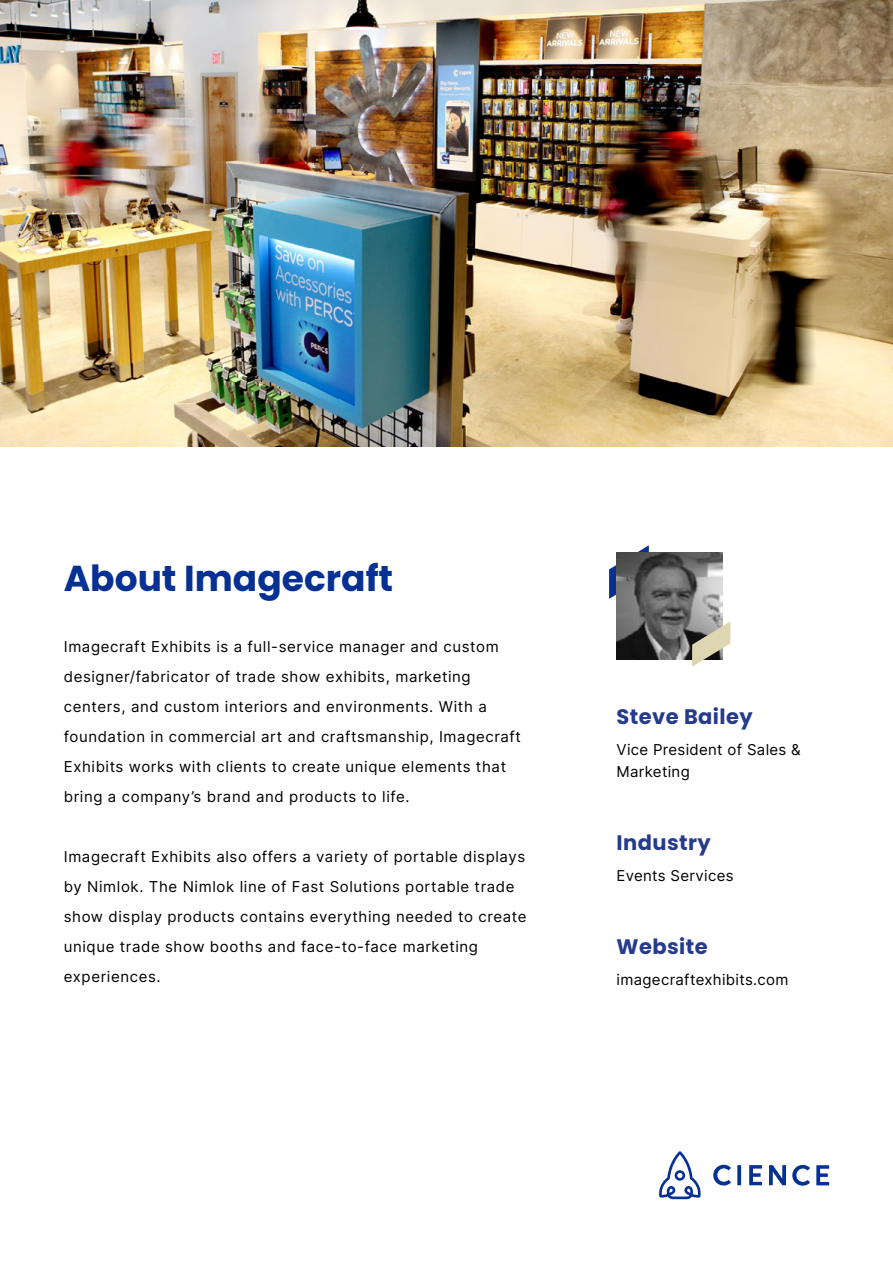
<style>
.page{position:relative;width:893px;height:1263px;background:#fff}
.page>*{position:absolute;margin:0;border:0;box-sizing:border-box;transform-origin:0 0}
.t1{font:700 36px "Poppins";color:#053094}
.t2{font:700 21px "Poppins";letter-spacing:.02em;color:#263b8c}
.t3{font:15px/30px "Inter";letter-spacing:.04em;color:#000}
.t4{font:15px/22.5px "Inter";letter-spacing:.02em;color:#000}
</style>
<div class="page">
<svg style="left:609px;top:545px;width:40px;height:54px"></svg>
<img style="left:0;top:0;width:893px;height:446px">
<svg style="left:713px;top:1165px;width:18px;height:20px"></svg>
<svg style="left:737px;top:1165px;width:4px;height:20px"></svg>
<svg style="left:749px;top:1165px;width:13px;height:20px"></svg>
<svg style="left:792px;top:1165px;width:18px;height:21px"></svg>
<svg style="left:816px;top:1165px;width:13px;height:20px"></svg>
<svg style="left:769px;top:1165px;width:17px;height:20px"></svg>
<svg style="left:659px;top:1151px;width:42px;height:48px"></svg>
<img style="left:617px;top:553px;width:106px;height:106px">
<svg style="left:692px;top:621px;width:38px;height:46px"></svg>
<h1 class="t1" style="left:64px;top:557px;width:331px">About Imagecraft</h1>
<p class="t3" style="left:64px;top:632px;width:459px">Imagecraft Exhibits is a full-service manager and custom designer/fabricator of trade show exhibits, marketing centers, and custom interiors and environments. With a foundation in commercial art and craftsmanship, Imagecraft Exhibits works with clients to create unique elements that bring a company’s brand and products to life.</p>
<p class="t3" style="left:64px;top:842px;width:464px">Imagecraft Exhibits also offers a variety of portable displays by Nimlok. The Nimlok line of Fast Solutions portable trade show display products contains everything needed to create unique trade show booths and face-to-face marketing experiences.</p>
<h2 class="t2" style="left:617px;top:704px;width:138px">Steve Bailey</h2>
<p class="t4" style="left:617px;top:738px;width:186px">Vice President of Sales &amp;<br>Marketing</p>
<h2 class="t2" style="left:617px;top:830px;width:96px">Industry</h2>
<p class="t4" style="left:617px;top:863px;width:119px">Events Services</p>
<h2 class="t2" style="left:617px;top:934px;width:93px">Website</h2>
<p class="t4" style="left:617px;top:968px;width:173px">imagecraftexhibits.com</p>
</div>
